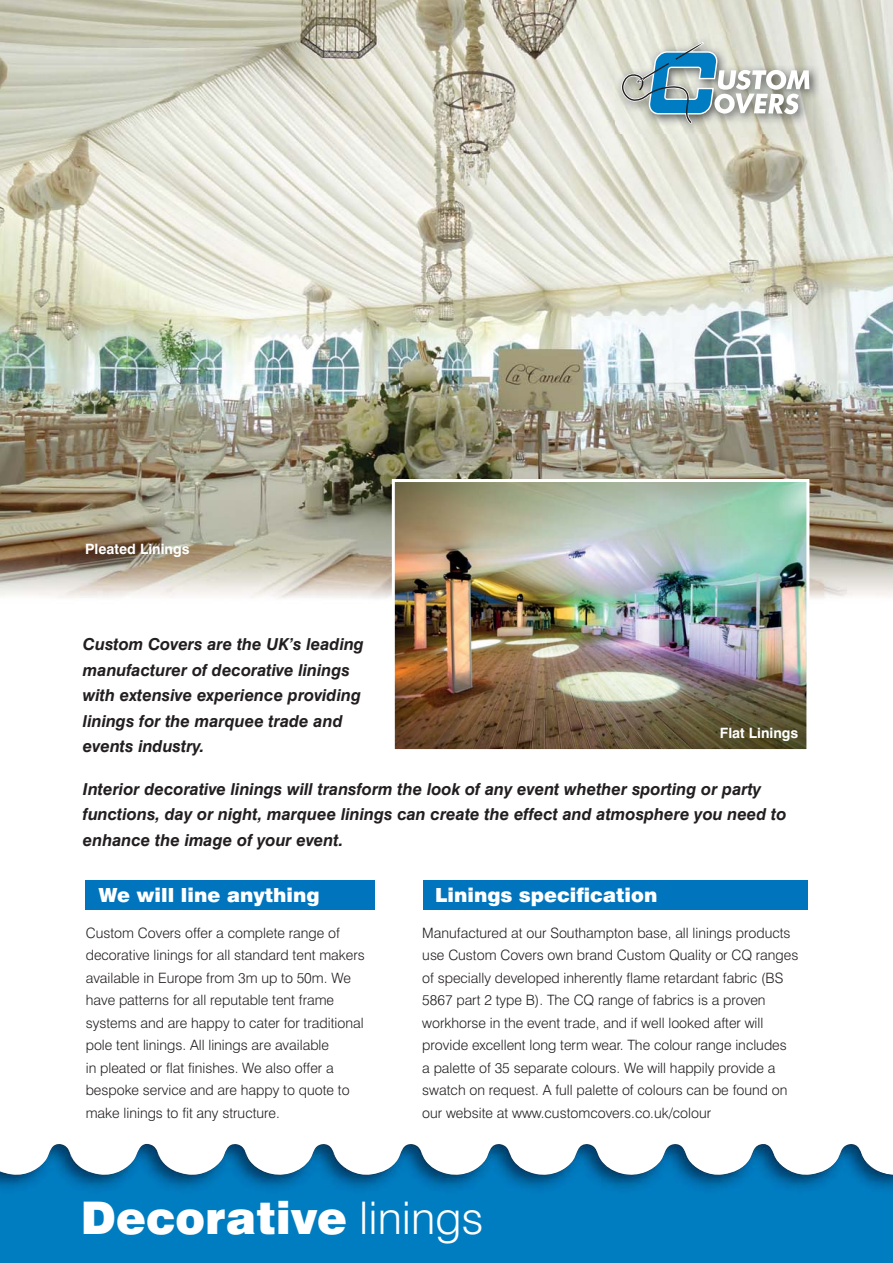
<style>
.page{position:relative;width:893px;height:1263px;background:#fff}
.page>*{position:absolute;margin:0;border:0;box-sizing:border-box;transform-origin:0 0}
.t1{font:900 45px "Swiss 721 BT";color:#fff}
.t2{font:900 19.5px "Swiss 721 BT";color:#fff}
.t3{font:italic 700 16.5px/25.5px "Swiss 721 BT";color:#231f20}
.t4{font:300 14.25px/22.5px "Swiss 721 BT";color:#231f20}
.t5{font:700 14.25px "Swiss 721 BT";color:#fff}
.s1{font-weight:300}
</style>
<div class="page">
<img style="left:0;top:0;width:893px;height:599px">
<img style="left:0;top:1143px;width:866px;height:120px">
<img style="left:866px;top:1162px;width:27px;height:101px">
<div style="left:85px;top:880px;width:290px;height:30px;background:#0074bc"></div>
<div style="left:423px;top:880px;width:385px;height:30px;background:#0074bc"></div>
<img style="left:396px;top:483px;width:409px;height:265px">
<div style="left:392px;top:479px;width:417px;height:273px;border:3px solid #fff"></div>
<img style="left:616px;top:37px;width:204px;height:97px">
<svg style="left:618px;top:40px;width:191px;height:85px;background:#b0c1c3"></svg>
<p class="t5" style="left:85px;top:542px;width:106px">Pleated Linings</p>
<p class="t3" style="left:83px;top:632px;width:283px">Custom Covers are the UK’s leading manufacturer of decorative linings with extensive experience providing linings for the marquee trade and events industry.</p>
<p class="t3" style="left:83px;top:777px;width:705px">Interior decorative linings will transform the look of any event whether sporting or party functions, day or night, marquee linings can create the effect and atmosphere you need to enhance the image of your event.</p>
<h2 class="t2" style="left:99px;top:886px;width:223px">We will line anything</h2>
<p class="t4" style="left:86px;top:922px;width:280px">Custom Covers offer a complete range of decorative linings for all standard tent makers available in Europe from 3m up to 50m. We have patterns for all reputable tent frame systems and are happy to cater for traditional pole tent linings. All linings are available<br>in pleated or flat finishes. We also offer a bespoke service and are happy to quote to make linings to fit any structure.</p>
<p class="t5" style="left:720px;top:725px;width:80px">Flat Linings</p>
<h2 class="t2" style="left:435px;top:886px;width:224px">Linings specification</h2>
<p class="t4" style="left:422px;top:922px;width:378px">Manufactured at our Southampton base, all linings products use Custom Covers own brand Custom Quality or CQ ranges of specially developed inherently flame retardant fabric (BS 5867 part 2 type B). The CQ range of fabrics is a proven workhorse in the event trade, and if well looked after will provide excellent long term wear. The colour range includes<br>a palette of 35 separate colours. We will happily provide a swatch on request. A full palette of colours can be found on our website at www.customcovers.co.uk/colour</p>
<h1 class="t1" style="left:81px;top:1196px;width:404px">Decorative <span class="s1">linings</span></h1>
</div>
